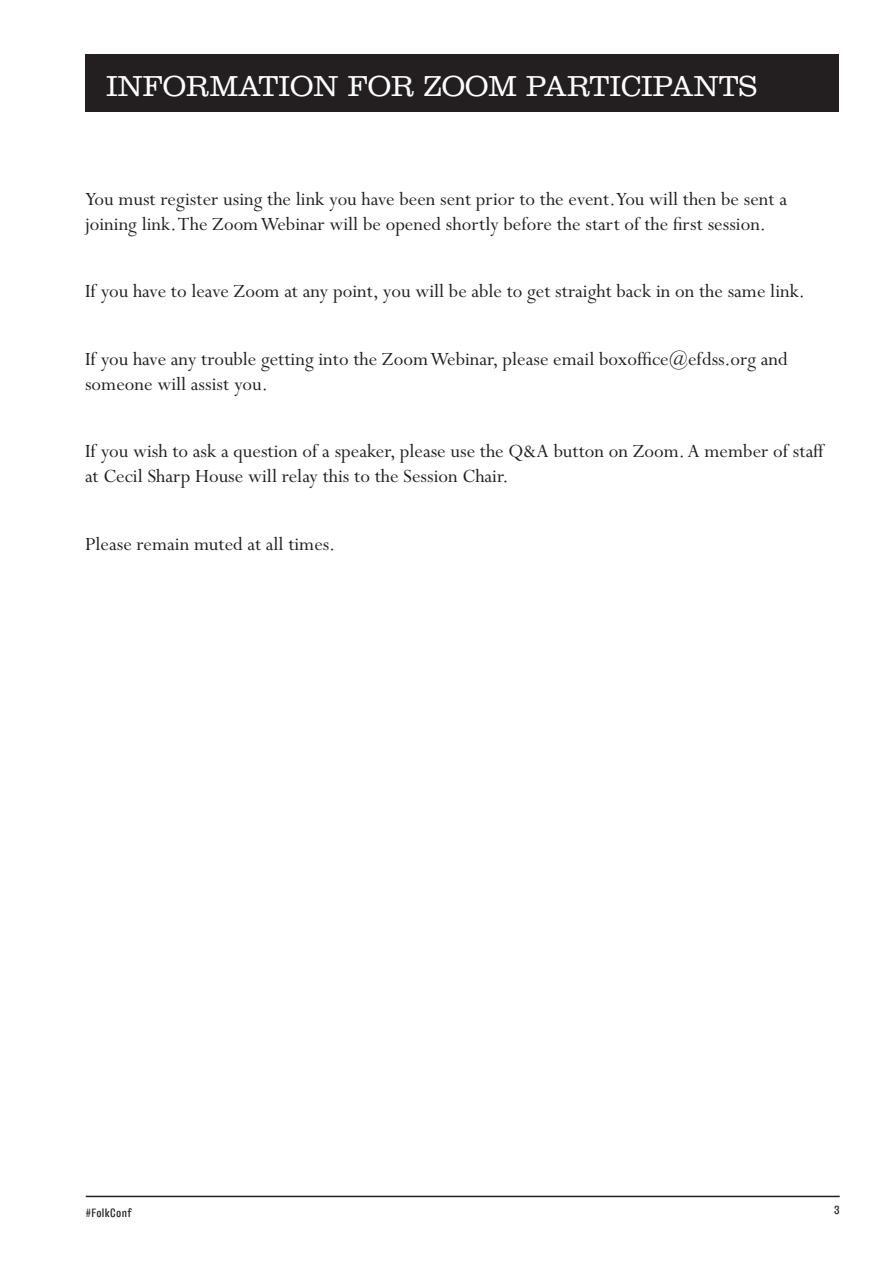
<style>
.page{position:relative;width:893px;height:1263px;background:#fff}
.page>*{position:absolute;margin:0;border:0;box-sizing:border-box;transform-origin:0 0}
.t1{font:300 30px "Clarendon LT Std";color:#fff}
.t2{font:21px/25.2px "Perpetua Std";color:#231f20}
.t3{font:12px "Kilburn";letter-spacing:.03em;color:#231f20}
</style>
<div class="page">
<hr style="left:86px;top:1196px;width:754px;height:1px;background:#231f20">
<div style="left:85px;top:54px;width:754px;height:57px;background:#231f20"></div>
<h1 class="t1" style="left:106px;top:69px;width:652px">INFORMATION FOR ZOOM PARTICIPANTS</h1>
<p class="t2" style="left:85px;top:187px;width:703px">You must register using the link you have been sent prior to the event. You will then be sent a joining link. The Zoom Webinar will be opened shortly before the start of the first session.</p>
<p class="t2" style="left:85px;top:279px;width:722px">If you have to leave Zoom at any point, you will be able to get straight back in on the same link.</p>
<p class="t2" style="left:85px;top:347px;width:704px">If you have any trouble getting into the Zoom Webinar, please email boxoffice@efdss.org and someone will assist you.</p>
<p class="t2" style="left:85px;top:439px;width:741px">If you wish to ask a question of a speaker, please use the Q&amp;A button on Zoom. A member of staff at Cecil Sharp House will relay this to the Session Chair.</p>
<p class="t2" style="left:85px;top:532px;width:252px">Please remain muted at all times.</p>
<p class="t3" style="left:86px;top:1206px;width:48px">#FolkConf</p>
<p class="t3" style="left:834px;top:1203px;width:7px">3</p>
</div>
